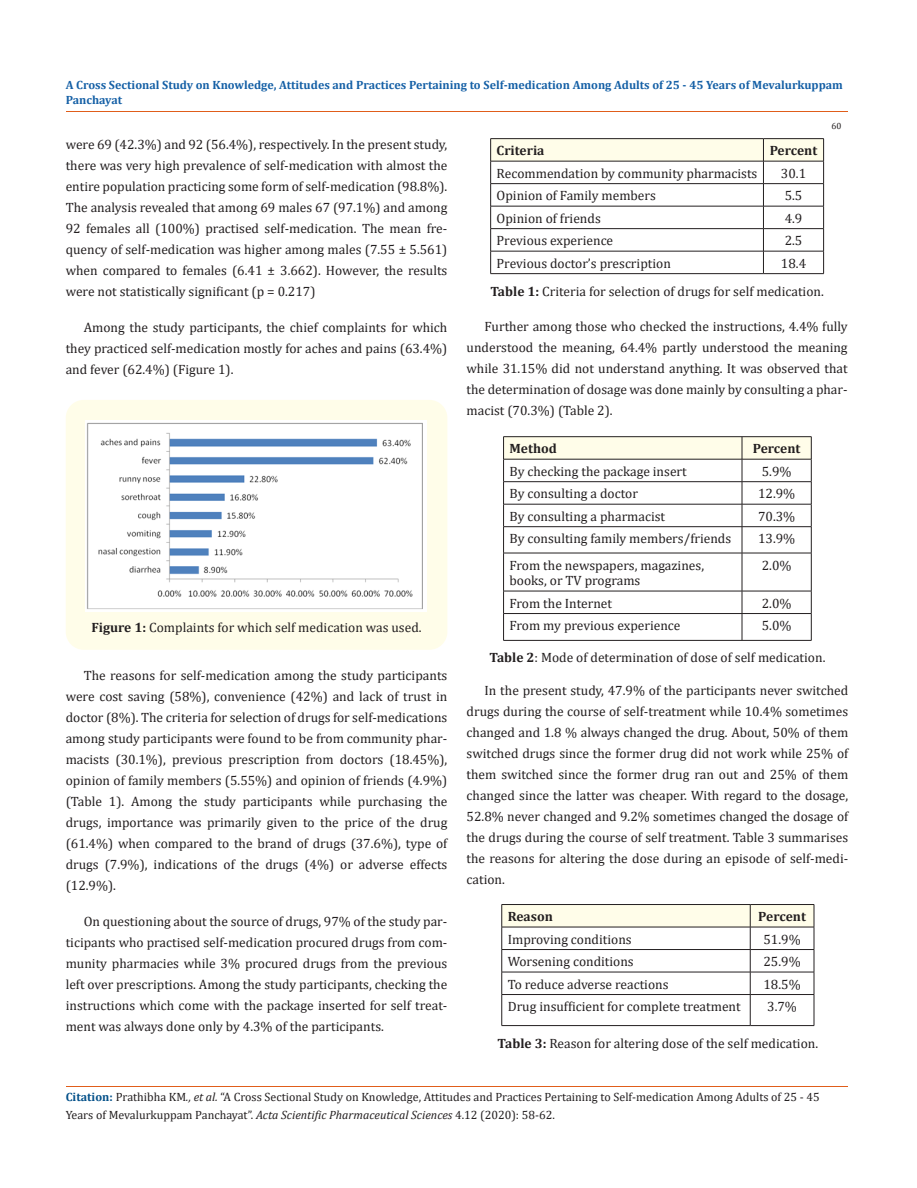
<style>
.page{position:relative;width:917px;height:1188px;background:#fff}
.page>*{position:absolute;margin:0;border:0;box-sizing:border-box;transform-origin:0 0}
.t1{font:13.5px/21px "Cambria";color:#231f20;text-align:justify}
.t2{font:700 13.5px "Cambria";color:#231f20}
.t3{font:12px/18px "Cambria";color:#231f20}
.t4{font:700 12px/15px "Cambria";color:#1560a6}
.t5{font:9px "Cambria";color:#231f20}
.s1{font-weight:700}
.s2{font-weight:700;color:#035089}
.s3{font-style:italic}
</style>
<div class="page">
<div style="left:66px;top:400px;width:381px;height:250px;background:#fffde9;border-radius:18px"></div>
<img style="left:86px;top:421px;width:340px;height:191px">
<hr style="left:490px;top:138px;width:273px;height:1px;background:#231f20">
<hr style="left:763px;top:138px;width:60px;height:1px;background:#231f20">
<svg style="left:490px;top:139px;width:334px;height:134px"></svg>
<hr style="left:490px;top:273px;width:273px;height:1px;background:#231f20">
<hr style="left:763px;top:273px;width:60px;height:1px;background:#231f20">
<hr style="left:503px;top:436px;width:239px;height:1px;background:#231f20">
<hr style="left:742px;top:436px;width:69px;height:1px;background:#231f20">
<svg style="left:503px;top:437px;width:309px;height:116px"></svg>
<hr style="left:503px;top:553px;width:239px;height:1px;background:#231f20">
<hr style="left:503px;top:553px;width:1px;height:38px;background:#231f20">
<hr style="left:742px;top:553px;width:69px;height:1px;background:#231f20">
<hr style="left:741px;top:553px;width:1px;height:38px;background:#231f20">
<hr style="left:811px;top:553px;width:1px;height:38px;background:#231f20">
<hr style="left:503px;top:591px;width:239px;height:1px;background:#231f20">
<hr style="left:742px;top:591px;width:69px;height:1px;background:#231f20">
<hr style="left:503px;top:613px;width:239px;height:1px;background:#231f20">
<svg style="left:503px;top:591px;width:1px;height:49px"></svg>
<hr style="left:742px;top:613px;width:69px;height:1px;background:#231f20">
<svg style="left:741px;top:591px;width:1px;height:49px"></svg>
<svg style="left:811px;top:591px;width:1px;height:49px"></svg>
<hr style="left:503px;top:640px;width:239px;height:1px;background:#231f20">
<hr style="left:742px;top:640px;width:69px;height:1px;background:#231f20">
<hr style="left:501px;top:904px;width:249px;height:1px;background:#231f20">
<hr style="left:750px;top:904px;width:64px;height:1px;background:#231f20">
<svg style="left:501px;top:905px;width:313px;height:89px"></svg>
<hr style="left:501px;top:994px;width:249px;height:1px;background:#231f20">
<hr style="left:501px;top:995px;width:1px;height:30px;background:#231f20">
<hr style="left:750px;top:994px;width:64px;height:1px;background:#231f20">
<hr style="left:750px;top:995px;width:1px;height:30px;background:#231f20">
<hr style="left:813px;top:995px;width:1px;height:30px;background:#231f20">
<hr style="left:501px;top:1025px;width:249px;height:1px;background:#231f20">
<hr style="left:750px;top:1025px;width:64px;height:1px;background:#231f20">
<hr style="left:66px;top:111px;width:781px;height:1px;background:#e05d1a">
<hr style="left:66px;top:1086px;width:781px;height:1px;background:#e05d1a">
<p class="t4" style="left:66px;top:77px;width:778px">A Cross Sectional Study on Knowledge, Attitudes and Practices Pertaining to Self-medication Among Adults of 25 - 45 Years of Mevalurkuppam<br>Panchayat</p>
<p class="t5" style="left:831px;top:121px;width:11px">60</p>
<p class="t1" style="left:66px;top:134px;width:383px">were 69 (42.3%) and 92 (56.4%), respectively. In the present study, there was very high prevalence of self-medication with almost the entire population practicing some form of self-medication (98.8%).<br>The analysis revealed that among 69 males 67 (97.1%) and among 92 females all (100%) practised self-medication. The mean fre&shy;quency of self-medication was higher among males (7.55 ± 5.561) when compared to females (6.41 ± 3.662). However, the results were not statistically significant (p = 0.217)</p>
<p class="t1" style="left:66px;top:317px;width:383px;text-indent:18px">Among the study participants, the chief complaints for which they practiced self-medication mostly for aches and pains (63.4%) and fever (62.4%) (Figure 1).</p>
<p class="t1" style="left:466px;top:315px;width:382px;text-indent:18px">Further among those who checked the instructions, 4.4% fully understood the meaning, 64.4% partly understood the meaning while 31.15% did not understand anything. It was observed that the determination of dosage was done mainly by consulting a phar&shy;macist (70.3%) (Table 2).</p>
<p class="t2" style="left:496px;top:141px;width:49px">Criteria</p>
<p class="t2" style="left:769px;top:141px;width:49px">Percent</p>
<p class="t1" style="left:496px;top:162px;width:262px">Recommendation by community pharmacists</p>
<p class="t1" style="left:781px;top:162px;width:27px">30.1</p>
<p class="t1" style="left:496px;top:185px;width:161px">Opinion of Family members</p>
<p class="t1" style="left:784px;top:185px;width:19px">5.5</p>
<p class="t1" style="left:496px;top:207px;width:106px">Opinion of friends</p>
<p class="t1" style="left:784px;top:207px;width:19px">4.9</p>
<p class="t1" style="left:496px;top:230px;width:118px">Previous experience</p>
<p class="t1" style="left:784px;top:230px;width:19px">2.5</p>
<p class="t1" style="left:496px;top:252px;width:176px">Previous doctor’s prescription</p>
<p class="t1" style="left:781px;top:252px;width:27px">18.4</p>
<p class="t1" style="left:490px;top:281px;width:335px"><span class="s1">Table 1:</span> Criteria for selection of drugs for self medication.</p>
<p class="t1" style="left:91px;top:616px;width:331px"><span class="s1">Figure 1:</span> Complaints for which self medication was used.</p>
<p class="t1" style="left:66px;top:665px;width:383px;text-indent:18px">The reasons for self-medication among the study participants were cost saving (58%), convenience (42%) and lack of trust in doctor (8%). The criteria for selection of drugs for self-medications among study participants were found to be from community phar&shy;macists (30.1%), previous prescription from doctors (18.45%), opinion of family members (5.55%) and opinion of friends (4.9%) (Table 1). Among the study participants while purchasing the drugs, importance was primarily given to the price of the drug (61.4%) when compared to the brand of drugs (37.6%), type of drugs (7.9%), indications of the drugs (4%) or adverse effects (12.9%).</p>
<p class="t1" style="left:66px;top:911px;width:383px;text-indent:18px">On questioning about the source of drugs, 97% of the study par&shy;ticipants who practised self-medication procured drugs from com&shy;munity pharmacies while 3% procured drugs from the previous left over prescriptions. Among the study participants, checking the instructions which come with the package inserted for self treat&shy;ment was always done only by 4.3% of the participants.</p>
<p class="t2" style="left:509px;top:439px;width:49px">Method</p>
<p class="t2" style="left:752px;top:439px;width:49px">Percent</p>
<p class="t1" style="left:509px;top:461px;width:179px">By checking the package insert</p>
<p class="t1" style="left:761px;top:461px;width:31px">5.9%</p>
<p class="t1" style="left:509px;top:483px;width:130px">By consulting a doctor</p>
<p class="t1" style="left:758px;top:483px;width:39px">12.9%</p>
<p class="t1" style="left:509px;top:506px;width:157px">By consulting a pharmacist</p>
<p class="t1" style="left:758px;top:506px;width:39px">70.3%</p>
<p class="t1" style="left:509px;top:528px;width:223px">By consulting family members/friends</p>
<p class="t1" style="left:758px;top:528px;width:39px">13.9%</p>
<p class="t1" style="left:509px;top:557px;width:196px;line-height:15.6px">From the newspapers, magazines, books, or TV programs</p>
<p class="t1" style="left:761px;top:554px;width:31px">2.0%</p>
<p class="t1" style="left:509px;top:592px;width:104px">From the Internet</p>
<p class="t1" style="left:761px;top:592px;width:31px">2.0%</p>
<p class="t1" style="left:509px;top:615px;width:172px">From my previous experience</p>
<p class="t1" style="left:761px;top:615px;width:31px">5.0%</p>
<p class="t1" style="left:489px;top:646px;width:337px"><span class="s1">Table 2</span>: Mode of determination of dose of self medication.</p>
<p class="t1" style="left:466px;top:679px;width:383px;text-indent:18px">In the present study, 47.9% of the participants never switched drugs during the course of self-treatment while 10.4% sometimes changed and 1.8 % always changed the drug. About, 50% of them switched drugs since the former drug did not work while 25% of them switched since the former drug ran out and 25% of them changed since the latter was cheaper. With regard to the dosage, 52.8% never changed and 9.2% sometimes changed the dosage of the drugs during the course of self treatment. Table 3 summarises the reasons for altering the dose during an episode of self-medi&shy;cation.</p>
<p class="t2" style="left:507px;top:907px;width:47px">Reason</p>
<p class="t2" style="left:758px;top:907px;width:49px">Percent</p>
<p class="t1" style="left:507px;top:928px;width:125px">Improving conditions</p>
<p class="t1" style="left:763px;top:928px;width:39px">51.9%</p>
<p class="t1" style="left:507px;top:951px;width:127px">Worsening conditions</p>
<p class="t1" style="left:763px;top:951px;width:39px">25.9%</p>
<p class="t1" style="left:507px;top:973px;width:162px">To reduce adverse reactions</p>
<p class="t1" style="left:763px;top:973px;width:39px">18.5%</p>
<p class="t1" style="left:507px;top:996px;width:234px">Drug insufficient for complete treatment</p>
<p class="t1" style="left:767px;top:996px;width:31px">3.7%</p>
<p class="t1" style="left:497px;top:1033px;width:322px"><span class="s1">Table 3:</span> Reason for altering dose of the self medication.</p>
<p class="t3" style="left:66px;top:1088px;width:755px"><span class="s2">Citation:</span> Prathibha KM<span class="s3">., et al.</span> “A Cross Sectional Study on Knowledge, Attitudes and Practices Pertaining to Self-medication Among Adults of 25 - 45<br>Years of Mevalurkuppam Panchayat”. <span class="s3">Acta Scientific Pharmaceutical Sciences</span> 4.12 (2020): 58-62.</p>
</div>
